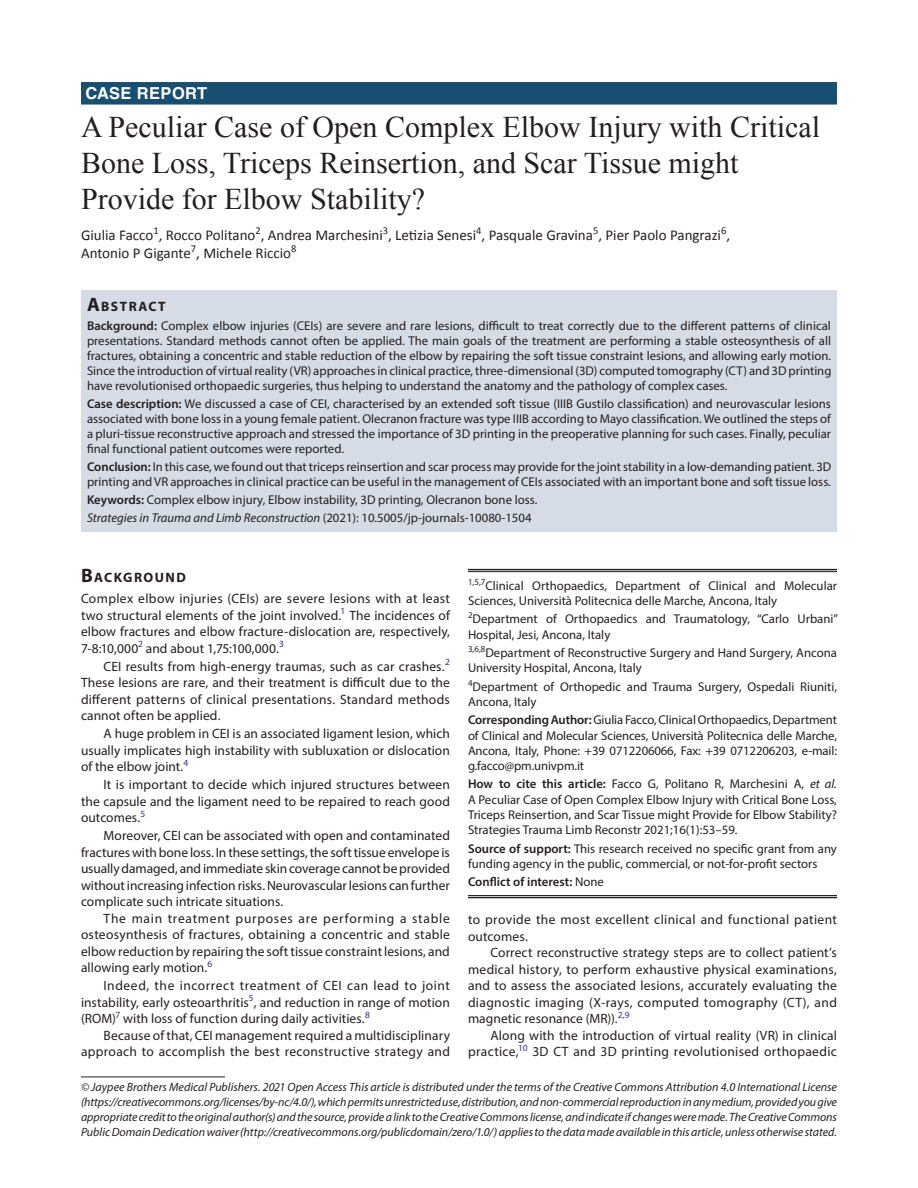
<style>
.page{position:relative;width:918px;height:1188px;background:#fff}
.page>*{position:absolute;margin:0;border:0;box-sizing:border-box;transform-origin:0 0}
.t1{font:30px/36px "Times New Roman";color:#231f20}
.STLR-ART{font:700 16.5px "Helvetica LT Std";letter-spacing:.025em;color:#fff}
.AuthorName{font:15px/18px "Calibri";color:#231f20}
.Head-1-first{font:700 13.65px "Myriad Pro";letter-spacing:.105em;color:#231f20}
.AbstractTitle{font:700 13.65px "Myriad Pro";letter-spacing:.105em;color:#231f20}
.Para-Indent{font:13.5px/16.5px "Myriad Pro";letter-spacing:.005em;color:#231f20;text-align:justify}
.Para-NoIndent{font:13.5px/16.5px "Myriad Pro";letter-spacing:.005em;color:#231f20;text-align:justify}
.Para-Indent-2{font:13.5px/16.5px "Myriad Pro";letter-spacing:.03em;color:#231f20}
.Keywords{font:12.75px/15px "Myriad Pro";color:#231f20;text-align:justify}
.Corollary-Para{font:12.75px/15.3px "Myriad Pro";color:#231f20;text-align:justify}
.Affiliation{font:12.75px/15.3px "Myriad Pro";color:#231f20}
.Affiliation-first{font:12.75px/15.3px "Myriad Pro";color:#231f20}
.Journal_DOI{font:italic 12.75px "Myriad Pro";color:#231f20}
.Affiliation-foot-las{font:600 12.75px "Myriad Pro";color:#231f20}
.FootNote{font:italic 12px/15px "Myriad Pro";color:#231f20;text-align:justify}
.s1{font-size:19.5px}
.s2{font-weight:600}
.s3{font-style:normal}
.s4{font-style:italic}
.s5{font-weight:400}
</style>
<div class="page">
<div style="left:81px;top:82px;width:756px;height:23px;background:#184e6f"></div>
<div style="left:81px;top:290px;width:756px;height:26px;background:#d6dce6"></div>
<div style="left:81px;top:315px;width:756px;height:84px;background:#d6dce6"></div>
<div style="left:81px;top:393px;width:756px;height:69px;background:#d6dce6"></div>
<div style="left:81px;top:456px;width:756px;height:39px;background:#d6dce6"></div>
<div style="left:81px;top:489px;width:756px;height:24px;background:#d6dce6"></div>
<div style="left:81px;top:507px;width:756px;height:24px;background:#d6dce6"></div>
<hr style="left:81px;top:1077px;width:144px;height:1px;background:#231f20">
<hr style="left:468px;top:569px;width:369px;height:1px;background:#231f20">
<hr style="left:468px;top:571px;width:369px;height:1px;background:#231f20">
<hr style="left:468px;top:895px;width:369px;height:1px;background:#231f20">
<hr style="left:468px;top:897px;width:369px;height:1px;background:#231f20">
<p class="STLR-ART" style="left:86px;top:83px;width:123px">CASE REPORT</p>
<p class="t1" style="left:81px;top:108px;width:741px">A Peculiar Case of Open Complex Elbow Injury with Critical<br>Bone Loss, Triceps Reinsertion, and Scar Tissue might<br>Provide for Elbow Stability?</p>
<p class="AuthorName" style="left:81px;top:226px;width:651px">Giulia Facco<sup>1</sup>, Rocco Politano<sup>2</sup>, Andrea Marchesini<sup>3</sup>, Letizia Senesi<sup>4</sup>, Pasquale Gravina<sup>5</sup>, Pier Paolo Pangrazi<sup>6</sup>,<br>Antonio P Gigante<sup>7</sup>, Michele Riccio<sup>8</sup></p>
<p class="AbstractTitle" style="left:87px;top:297px;width:80px"><span class="s1">A</span>BSTRACT</p>
<p class="Keywords" style="left:87px;top:318px;width:746px"><span class="s2">Background:</span> Complex elbow injuries (CEIs) are severe and rare lesions, difficult to treat correctly due to the different patterns of clinical presentations. Standard methods cannot often be applied. The main goals of the treatment are performing a stable osteosynthesis of all fractures, obtaining a concentric and stable reduction of the elbow by repairing the soft tissue constraint lesions, and allowing early motion.<br>Since the introduction of virtual reality (VR) approaches in clinical practice, three-dimensional (3D) computed tomography (CT) and 3D printing have revolutionised orthopaedic surgeries, thus helping to understand the anatomy and the pathology of complex cases.</p>
<p class="Keywords" style="left:87px;top:396px;width:746px"><span class="s2">Case description:</span> We discussed a case of CEI, characterised by an extended soft tissue (IIIB Gustilo classification) and neurovascular lesions associated with bone loss in a young female patient. Olecranon fracture was type IIIB according to Mayo classification. We outlined the steps of a pluri-tissue reconstructive approach and stressed the importance of 3D printing in the preoperative planning for such cases. Finally, peculiar final functional patient outcomes were reported.</p>
<p class="Keywords" style="left:87px;top:459px;width:746px"><span class="s2">Conclusion:</span> In this case, we found out that triceps reinsertion and scar process may provide for the joint stability in a low-demanding patient. 3D printing and VR approaches in clinical practice can be useful in the management of CEIs associated with an important bone and soft tissue loss.</p>
<p class="Keywords" style="left:87px;top:492px;width:452px"><span class="s2">Keywords:</span> Complex elbow injury, Elbow instability, 3D printing, Olecranon bone loss.</p>
<p class="Journal_DOI" style="left:87px;top:510px;width:446px">Strategies in Trauma and Limb Reconstruction <span class="s3">(2021): 10.5005/jp-journals-10080-1504</span></p>
<p class="Head-1-first" style="left:81px;top:569px;width:106px"><span class="s1">B</span>ACKGROUND</p>
<p class="Para-NoIndent" style="left:81px;top:590px;width:371px">Complex elbow injuries (CEIs) are severe lesions with at least two structural elements of the joint involved.<sup>1</sup> The incidences of elbow fractures and elbow fracture-dislocation are, respectively, 7-8:10,000<sup>2</sup> and about 1,75:100,000.<sup>3</sup></p>
<p class="Para-Indent" style="left:81px;top:658px;width:371px;text-indent:22px">CEI results from high-energy traumas, such as car crashes.<sup>2<br></sup>These lesions are rare, and their treatment is difficult due to the different patterns of clinical presentations. Standard methods cannot often be applied.</p>
<p class="Para-Indent" style="left:81px;top:725px;width:371px;text-indent:22px">A huge problem in CEI is an associated ligament lesion, which usually implicates high instability with subluxation or dislocation of the elbow joint.<sup>4</sup></p>
<p class="Para-Indent" style="left:81px;top:776px;width:370px;text-indent:22px">It is important to decide which injured structures between the capsule and the ligament need to be repaired to reach good outcomes.<sup>5</sup></p>
<p class="Para-Indent" style="left:81px;top:827px;width:371px;text-indent:22px">Moreover, CEI can be associated with open and contaminated fractures with bone loss. In these settings, the soft tissue envelope is usually damaged, and immediate skin coverage cannot be provided without increasing infection risks. Neurovascular lesions can further complicate such intricate situations.</p>
<p class="Para-Indent" style="left:81px;top:910px;width:371px;text-indent:22px">The main treatment purposes are performing a stable osteosynthesis of fractures, obtaining a concentric and stable elbow reduction by repairing the soft tissue constraint lesions, and allowing early motion.<sup>6</sup></p>
<p class="Para-Indent" style="left:81px;top:977px;width:371px;text-indent:22px">Indeed, the incorrect treatment of CEI can lead to joint instability, early osteoarthritis<sup>5</sup>, and reduction in range of motion (ROM)<sup>7</sup> with loss of function during daily activities.<sup>8</sup></p>
<p class="Para-Indent" style="left:81px;top:1027px;width:371px;text-align:right">Because of that, CEI management required a multidisciplinary approach to accomplish the best reconstructive strategy and</p>
<p class="Affiliation-first" style="left:468px;top:578px;width:370px"><sup>1,5,7</sup>Clinical Orthopaedics, Department of Clinical and Molecular<br>Sciences, Università Politecnica delle Marche, Ancona, Italy</p>
<p class="Affiliation" style="left:468px;top:611px;width:372px"><sup>2</sup>Department of Orthopaedics and Traumatology, “Carlo Urbani”<br>Hospital, Jesi, Ancona, Italy</p>
<p class="Affiliation" style="left:468px;top:645px;width:371px"><sup>3,6,8</sup>Department of Reconstructive Surgery and Hand Surgery, Ancona<br>University Hospital, Ancona, Italy</p>
<p class="Affiliation" style="left:468px;top:679px;width:371px"><sup>4</sup>Department of Orthopedic and Trauma Surgery, Ospedali Riuniti,<br>Ancona, Italy</p>
<p class="Corollary-Para" style="left:468px;top:712px;width:371px"><span class="s2">Corresponding Author:</span> Giulia Facco, Clinical Orthopaedics, Department of Clinical and Molecular Sciences, Università Politecnica delle Marche, Ancona, Italy, Phone: +39 0712206066, Fax: +39 0712206203, e-mail: g.facco@pm.univpm.it</p>
<p class="Corollary-Para" style="left:468px;top:776px;width:371px"><span class="s2">How to cite this article:</span> Facco G, Politano R, Marchesini A, <span class="s4">et al.<br></span>A Peculiar Case of Open Complex Elbow Injury with Critical Bone Loss, Triceps Reinsertion, and Scar Tissue might Provide for Elbow Stability?<br>Strategies Trauma Limb Reconstr 2021;16(1):53–59.</p>
<p class="Corollary-Para" style="left:468px;top:841px;width:370px"><span class="s2">Source of support:</span> This research received no specific grant from any funding agency in the public, commercial, or not-for-profit sectors</p>
<p class="Affiliation-foot-las" style="left:468px;top:874px;width:137px">Conflict of interest: <span class="s5">None</span></p>
<p class="Para-Indent-2" style="left:468px;top:911px;width:371px">to provide the most excellent clinical and functional patient outcomes.</p>
<p class="Para-Indent" style="left:468px;top:944px;width:371px;text-indent:22px">Correct reconstructive strategy steps are to collect patient’s medical history, to perform exhaustive physical examinations, and to assess the associated lesions, accurately evaluating the diagnostic imaging (X-rays, computed tomography (CT), and magnetic resonance (MR)).<sup>2,9</sup></p>
<p class="Para-Indent" style="left:468px;top:1027px;width:371px;text-align:right">Along with the introduction of virtual reality (VR) in clinical practice,<sup>10</sup> 3D CT and 3D printing revolutionised orthopaedic</p>
<p class="FootNote" style="left:81px;top:1079px;width:758px">© Jaypee Brothers Medical Publishers. 2021 Open Access This article is distributed under the terms of the Creative Commons Attribution 4.0 International License (https://creativecommons.org/licenses/by-nc/4.0/), which permits unrestricted use, distribution, and non-commercial reproduction in any medium, provided you give appropriate credit to the original author(s) and the source, provide a link to the Creative Commons license, and indicate if changes were made. The Creative Commons Public Domain Dedication waiver (http://creativecommons.org/publicdomain/zero/1.0/) applies to the data made available in this article, unless otherwise stated.</p>
</div>
